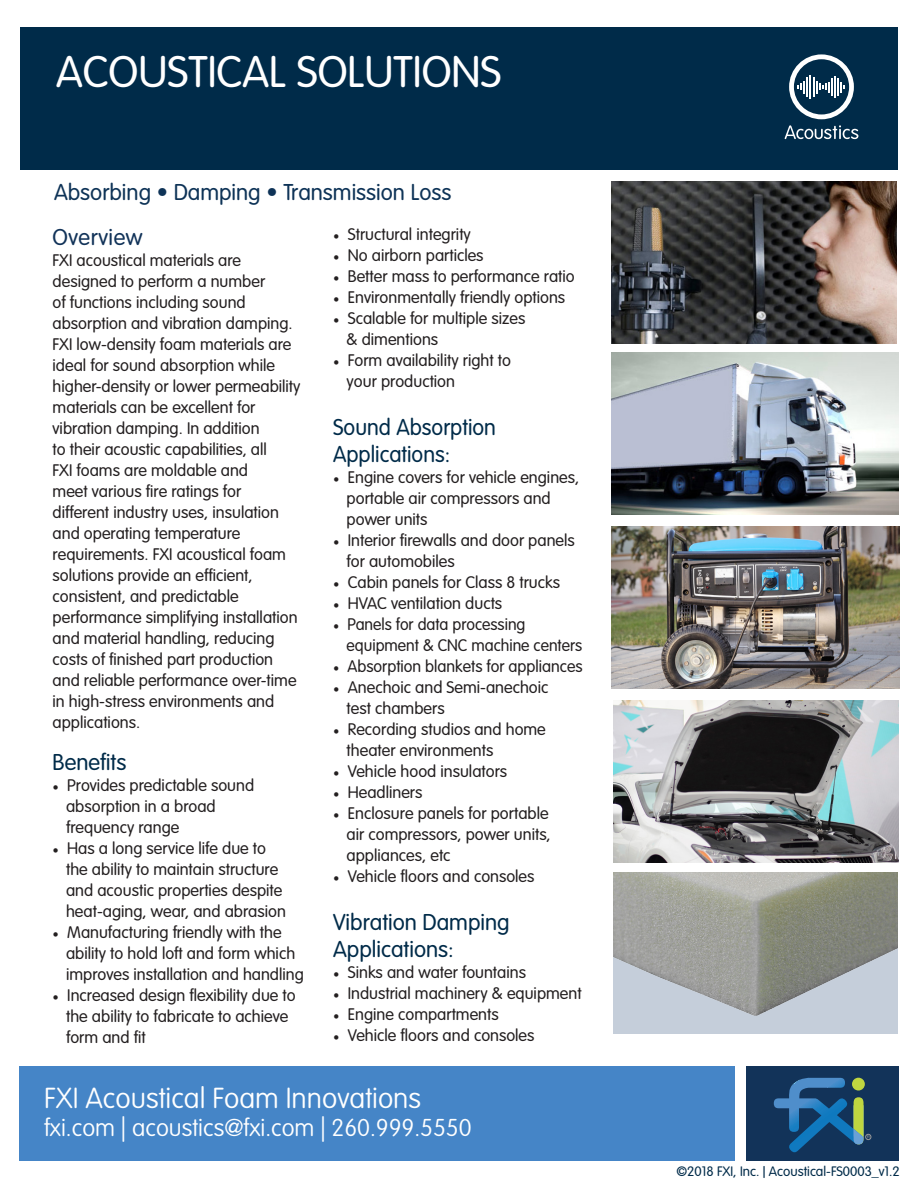
<style>
.page{position:relative;width:918px;height:1188px;background:#fff}
.page>*{position:absolute;margin:0;border:0;box-sizing:border-box;transform-origin:0 0}
.t1{font:300 43.5px "VAG Rounded Std";color:#fff}
.t2{font:100 28.5px "VAG Rounded Std";color:#fff}
.t3{font:100 24px "VAG Rounded Std";color:#fff}
.t4{font:300 22.5px/27px "VAG Rounded Std";color:#002b49}
.t5{font:300 22.5px "VAG Rounded Std";color:#0e3357}
.t6{font:300 22.5px "VAG Rounded Std";letter-spacing:.02em;color:#123359}
.t7{font:300 16.5px/21px "VAG Rounded Std";color:#231f20}
.t8{font:300 13.5px "VAG Rounded Std";color:#002b49}
.s1{font-family:"Minion Pro";font-weight:400}
.s2{font-size:16.8px}
</style>
<div class="page">
<div style="left:20px;top:27px;width:878px;height:143px;background:#002b49"></div>
<svg style="left:785px;top:125px;width:73px;height:14px"></svg>
<svg style="left:789px;top:54px;width:65px;height:65px"></svg>
<div style="left:19px;top:1066px;width:716px;height:95px;background:#4585c7"></div>
<div style="left:746px;top:1066px;width:153px;height:95px;background:#123359"></div>
<svg style="left:774px;top:1077px;width:97px;height:76px"></svg>
<div style="left:613px;top:872px;width:285px;height:162px;background:#c5ceda"></div>
<img style="left:613px;top:872px;width:284px;height:144px">
<img style="left:611px;top:181px;width:286px;height:162px">
<img style="left:611px;top:353px;width:288px;height:162px">
<img style="left:611px;top:526px;width:288px;height:162px">
<img style="left:614px;top:700px;width:284px;height:162px">
<p class="t1" style="left:56px;top:47px;width:447px">ACOUSTICAL SOLUTIONS</p>
<p class="t5" style="left:54px;top:180px;width:399px">Absorbing • Damping • Transmission Loss</p>
<p class="t6" style="left:53px;top:224px;width:91px">Overview</p>
<p class="t7" style="left:53px;top:250px;width:249px">FXI acoustical materials are designed to perform a number<br>of functions including sound absorption and vibration damping.<br>FXI low-density foam materials are ideal for sound absorption while higher-density or lower permeability materials can be excellent for vibration damping. In addition<br>to their acoustic capabilities, all<br>FXI foams are moldable and<br>meet various fire ratings for different industry uses, insulation and operating temperature requirements. FXI acoustical foam solutions provide an efficient, consistent, and predictable performance simplifying installation and material handling, reducing costs of finished part production and reliable performance over-time in high-stress environments and applications.</p>
<p class="t4" style="left:53px;top:749px;width:75px">Benefits</p>
<p class="t7" style="left:66px;top:775px;width:190px;text-indent:-14px"><span class="s1">•</span> Provides predictable sound absorption in a broad frequency range</p>
<p class="t7" style="left:66px;top:838px;width:221px;text-indent:-14px"><span class="s1">•</span> Has a long service life due to the ability to maintain structure and acoustic properties despite heat-aging, wear, and abrasion</p>
<p class="t7" style="left:66px;top:922px;width:239px;text-indent:-14px"><span class="s1">•</span> Manufacturing friendly with the ability to hold loft and form which improves installation and handling</p>
<p class="t7" style="left:66px;top:985px;width:231px;text-indent:-14px"><span class="s1">•</span> Increased design flexibility due to the ability to fabricate to achieve form and fit</p>
<p class="t7" style="left:333px;top:225px;width:139px"><span class="s1">•</span> Structural integrity</p>
<p class="t7" style="left:333px;top:246px;width:152px"><span class="s1">•</span> No airborn particles</p>
<p class="t7" style="left:333px;top:267px;width:243px"><span class="s1">•</span> Better mass to performance ratio</p>
<p class="t7" style="left:333px;top:288px;width:234px"><span class="s1">•</span> Environmentally friendly options</p>
<p class="t7" style="left:347px;top:309px;width:180px;text-indent:-14px"><span class="s1">•</span> Scalable for multiple sizes &amp; dimentions</p>
<p class="t7" style="left:347px;top:351px;width:166px;text-indent:-14px"><span class="s1">•</span> Form availability right to your production</p>
<p class="t4" style="left:333px;top:415px;width:164px">Sound Absorption<br>Applications:</p>
<p class="t7" style="left:347px;top:468px;width:234px;text-indent:-14px"><span class="s1">•</span> Engine covers for vehicle engines, portable air compressors and power units</p>
<p class="t7" style="left:347px;top:531px;width:230px;text-indent:-14px"><span class="s1">•</span> Interior firewalls and door panels for automobiles</p>
<p class="t7" style="left:333px;top:573px;width:229px"><span class="s1">•</span> Cabin panels for Class 8 trucks</p>
<p class="t7" style="left:333px;top:594px;width:171px"><span class="s1">•</span> HVAC ventilation ducts</p>
<p class="t7" style="left:347px;top:615px;width:237px;text-indent:-14px"><span class="s1">•</span> Panels for data processing equipment &amp; CNC machine centers</p>
<p class="t7" style="left:333px;top:657px;width:251px"><span class="s1">•</span> Absorption blankets for appliances</p>
<p class="t7" style="left:347px;top:678px;width:203px;text-indent:-14px"><span class="s1">•</span> Anechoic and Semi-anechoic test chambers</p>
<p class="t7" style="left:347px;top:720px;width:201px;text-indent:-14px"><span class="s1">•</span> Recording studios and home theater environments</p>
<p class="t7" style="left:333px;top:762px;width:176px"><span class="s1">•</span> Vehicle hood insulators</p>
<p class="t7" style="left:333px;top:783px;width:91px"><span class="s1">•</span> Headliners</p>
<p class="t7" style="left:347px;top:804px;width:206px;text-indent:-14px"><span class="s1">•</span> Enclosure panels for portable air compressors, power units, appliances, etc</p>
<p class="t7" style="left:333px;top:867px;width:203px"><span class="s1">•</span> Vehicle floors and consoles</p>
<p class="t4" style="left:333px;top:910px;width:178px">Vibration Damping<br>Applications:</p>
<p class="t7" style="left:333px;top:963px;width:194px"><span class="s1">•</span> Sinks and water fountains</p>
<p class="t7" style="left:333px;top:984px;width:250px"><span class="s1">•</span> Industrial machinery &amp; equipment</p>
<p class="t7" style="left:333px;top:1005px;width:167px"><span class="s1">•</span> Engine compartments</p>
<p class="t7" style="left:333px;top:1026px;width:203px"><span class="s1">•</span> Vehicle floors and consoles</p>
<p class="t2" style="left:44px;top:1081px;width:379px">FXI Acoustical Foam Innovations</p>
<p class="t3" style="left:44px;top:1114px;width:429px">fxi.com | acoustics@fxi.com | 260.999.5550</p>
<p class="t8" style="left:676px;top:1164px;width:225px">©2018 FXI, Inc. <span class="s2">I</span> Acoustical-FS0003_v1.2</p>
</div>
